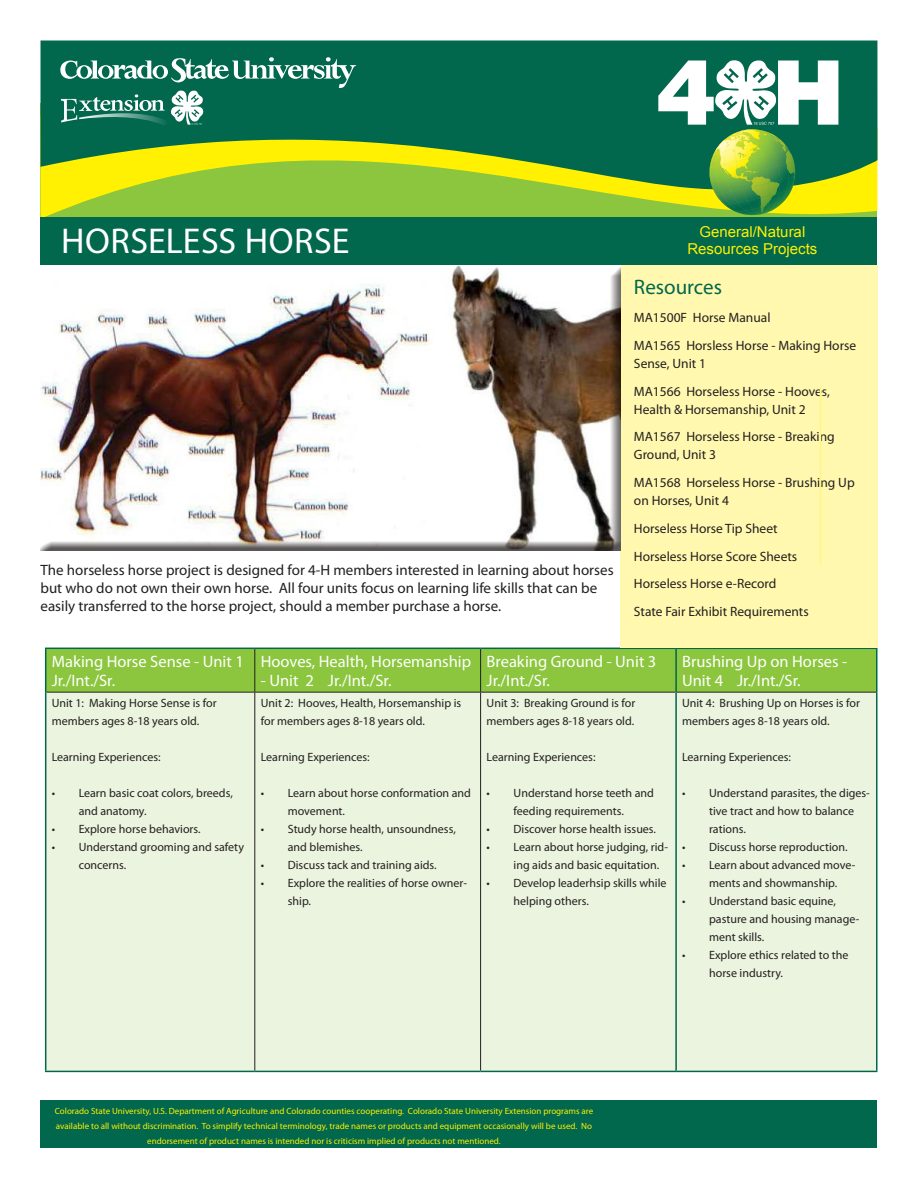
<style>
.page{position:relative;width:918px;height:1188px;background:#fff}
.page>*{position:absolute;margin:0;border:0;box-sizing:border-box;transform-origin:0 0}
.t1{font:36px "Myriad Pro";letter-spacing:.015em;color:#fff}
.head{font:21px "Myriad Pro";color:#01674d}
.table_head{font:16.5px/19.5px "Myriad Pro";color:#fff}
.body{font:15px/18px "Myriad Pro";color:#231f20}
.t2{font:15px "Arial";color:#fff101}
.head-2{font:13.5px/18px "Myriad Pro";color:#231f20}
.table_bullet{font:12px/18px "Myriad Pro";color:#231f20}
.t3{font:9px/15px "Myriad Pro";color:#fff101;text-align:center}
</style>
<div class="page">
<svg style="left:40px;top:198px;width:837px;height:19px;background:#95c938"></svg>
<svg style="left:40px;top:40px;width:838px;height:158px;background:#458f3d"></svg>
<svg style="left:60px;top:56px;width:296px;height:70px;background:#2d816c"></svg>
<div style="left:40px;top:217px;width:838px;height:48px;background:#01674d"></div>
<svg style="left:658px;top:58px;width:180px;height:157px"></svg>
<div style="left:40px;top:1100px;width:838px;height:48px;background:#01674d"></div>
<div style="left:46px;top:649px;width:830px;height:43px;background:#8bc63e"></div>
<div style="left:46px;top:693px;width:830px;height:378px;background:#ebf4de"></div>
<hr style="left:254px;top:649px;width:1px;height:43px;background:#231f20">
<hr style="left:480px;top:649px;width:1px;height:43px;background:#231f20">
<hr style="left:46px;top:692px;width:209px;height:1px;background:#231f20">
<hr style="left:255px;top:692px;width:226px;height:1px;background:#231f20">
<hr style="left:254px;top:693px;width:1px;height:378px;background:#231f20">
<hr style="left:481px;top:692px;width:194px;height:1px;background:#231f20">
<hr style="left:480px;top:693px;width:1px;height:378px;background:#231f20">
<hr style="left:677px;top:692px;width:199px;height:1px;background:#231f20">
<hr style="left:45px;top:649px;width:1px;height:43px;background:#01674d">
<hr style="left:45px;top:648px;width:210px;height:1px;background:#01674d">
<hr style="left:255px;top:648px;width:226px;height:1px;background:#01674d">
<hr style="left:481px;top:648px;width:195px;height:1px;background:#01674d">
<hr style="left:676px;top:648px;width:201px;height:1px;background:#01674d">
<hr style="left:675px;top:649px;width:2px;height:43px;background:#01674d">
<hr style="left:876px;top:649px;width:2px;height:43px;background:#01674d">
<hr style="left:45px;top:692px;width:1px;height:379px;background:#01674d">
<hr style="left:45px;top:1071px;width:210px;height:1px;background:#01674d">
<hr style="left:255px;top:1071px;width:226px;height:1px;background:#01674d">
<hr style="left:675px;top:692px;width:2px;height:379px;background:#01674d">
<hr style="left:876px;top:692px;width:2px;height:379px;background:#01674d">
<hr style="left:481px;top:1071px;width:195px;height:1px;background:#01674d">
<hr style="left:676px;top:1071px;width:201px;height:1px;background:#01674d">
<div style="left:620px;top:265px;width:258px;height:383px;background:#fff8ae"></div>
<hr style="left:820px;top:387px;width:1px;height:177px;background:#fff680">
<div style="left:39px;top:265px;width:582px;height:287px;background:#231f20;opacity:.75"></div>
<p class="t1" style="left:61px;top:219px;width:290px">HORSELESS HORSE</p>
<p class="body" style="left:40px;top:561px;width:575px">The horseless horse project is designed for 4-H members interested in learning about horses but who do not own their own horse. All four units focus on learning life skills that can be easily transferred to the horse project, should a member purchase a horse.</p>
<p class="t2" style="left:699px;top:222px;width:107px">General/Natural</p>
<p class="t2" style="left:687px;top:238px;width:132px">Resources Projects</p>
<p class="head" style="left:634px;top:274px;width:90px">Resources</p>
<p class="head-2" style="left:634px;top:308px;width:138px">MA1500F Horse Manual</p>
<p class="head-2" style="left:634px;top:336px;width:224px">MA1565 Horsless Horse - Making Horse<br>Sense, Unit 1</p>
<p class="head-2" style="left:634px;top:382px;width:197px">MA1566 Horseless Horse - Hooves,<br>Health &amp; Horsemanship, Unit 2</p>
<p class="head-2" style="left:634px;top:428px;width:202px">MA1567 Horseless Horse - Breaking<br>Ground, Unit 3</p>
<p class="head-2" style="left:634px;top:473px;width:222px">MA1568 Horseless Horse - Brushing Up on Horses, Unit 4</p>
<p class="head-2" style="left:634px;top:519px;width:145px">Horseless Horse Tip Sheet</p>
<p class="head-2" style="left:634px;top:547px;width:165px">Horseless Horse Score Sheets</p>
<p class="head-2" style="left:634px;top:575px;width:144px">Horseless Horse e-Record</p>
<p class="head-2" style="left:634px;top:602px;width:176px">State Fair Exhibit Requirements</p>
<p class="table_head" style="left:52px;top:651px;width:194px">Making Horse Sense - Unit 1<br>Jr./Int./Sr.</p>
<p class="table_head" style="left:261px;top:651px;width:212px">Hooves, Health, Horsemanship</p>
<p class="table_head" style="left:261px;top:671px;width:132px">- Unit 2 Jr./Int./Sr.</p>
<p class="table_bullet" style="left:52px;top:694px;width:167px">Unit 1: Making Horse Sense is for</p>
<p class="table_bullet" style="left:52px;top:712px;width:149px">members ages 8-18 years old.</p>
<p class="table_bullet" style="left:52px;top:748px;width:110px">Learning Experiences:</p>
<p class="table_bullet" style="left:79px;top:784px;width:156px;text-indent:-27px">• Learn basic coat colors, breeds, and anatomy.</p>
<p class="table_bullet" style="left:52px;top:820px;width:150px">• Explore horse behaviors.</p>
<p class="table_bullet" style="left:79px;top:838px;width:167px;text-indent:-27px">• Understand grooming and safety concerns.</p>
<p class="table_bullet" style="left:261px;top:694px;width:202px">Unit 2: Hooves, Health, Horsemanship is</p>
<p class="table_bullet" style="left:261px;top:712px;width:166px">for members ages 8-18 years old.</p>
<p class="table_bullet" style="left:261px;top:748px;width:110px">Learning Experiences:</p>
<p class="table_bullet" style="left:288px;top:784px;width:185px;text-indent:-27px">• Learn about horse conformation and movement.</p>
<p class="table_bullet" style="left:288px;top:820px;width:170px;text-indent:-27px">• Study horse health, unsoundness, and blemishes.</p>
<p class="table_bullet" style="left:261px;top:856px;width:177px">• Discuss tack and training aids.</p>
<p class="table_bullet" style="left:288px;top:874px;width:181px;text-indent:-27px">• Explore the realities of horse owner&shy;ship.</p>
<p class="table_head" style="left:487px;top:651px;width:171px">Breaking Ground - Unit 3</p>
<p class="table_head" style="left:487px;top:671px;width:65px">Jr./Int./Sr.</p>
<p class="table_bullet" style="left:487px;top:694px;width:150px">Unit 3: Breaking Ground is for</p>
<p class="table_bullet" style="left:487px;top:712px;width:149px">members ages 8-18 years old.</p>
<p class="table_bullet" style="left:487px;top:748px;width:110px">Learning Experiences:</p>
<p class="table_bullet" style="left:487px;top:784px;width:169px;text-align:center">• Understand horse teeth and feeding requirements.</p>
<p class="table_bullet" style="left:487px;top:820px;width:171px">• Discover horse health issues.</p>
<p class="table_bullet" style="left:514px;top:838px;width:156px;text-indent:-27px">• Learn about horse judging, rid&shy;ing aids and basic equitation.</p>
<p class="table_bullet" style="left:514px;top:874px;width:154px;text-indent:-27px">• Develop leaderhsip skills while helping others.</p>
<p class="table_head" style="left:682px;top:651px;width:167px">Brushing Up on Horses -<br>Unit 4 Jr./Int./Sr.</p>
<p class="table_bullet" style="left:682px;top:694px;width:179px">Unit 4: Brushing Up on Horses is for members ages 8-18 years old.</p>
<p class="table_bullet" style="left:682px;top:748px;width:110px">Learning Experiences:</p>
<p class="table_bullet" style="left:709px;top:784px;width:162px;text-indent:-27px">• Understand parasites, the diges&shy;tive tract and how to balance rations.</p>
<p class="table_bullet" style="left:682px;top:838px;width:167px">• Discuss horse reproduction.</p>
<p class="table_bullet" style="left:709px;top:856px;width:148px;text-indent:-27px">• Learn about advanced move&shy;ments and showmanship.</p>
<p class="table_bullet" style="left:709px;top:892px;width:152px;text-indent:-27px">• Understand basic equine, pasture and housing manage&shy;ment skills.</p>
<p class="table_bullet" style="left:709px;top:946px;width:141px;text-indent:-27px">• Explore ethics related to the horse industry.</p>
<p class="t3" style="left:55px;top:1103px;width:540px">Colorado State University, U.S. Department of Agriculture and Colorado counties cooperating. Colorado State University Extension programs are available to all without discrimination. To simplify technical terminology, trade names or products and equipment occasionally will be used. No endorsement of product names is intended nor is criticism implied of products not mentioned.</p>
</div>
